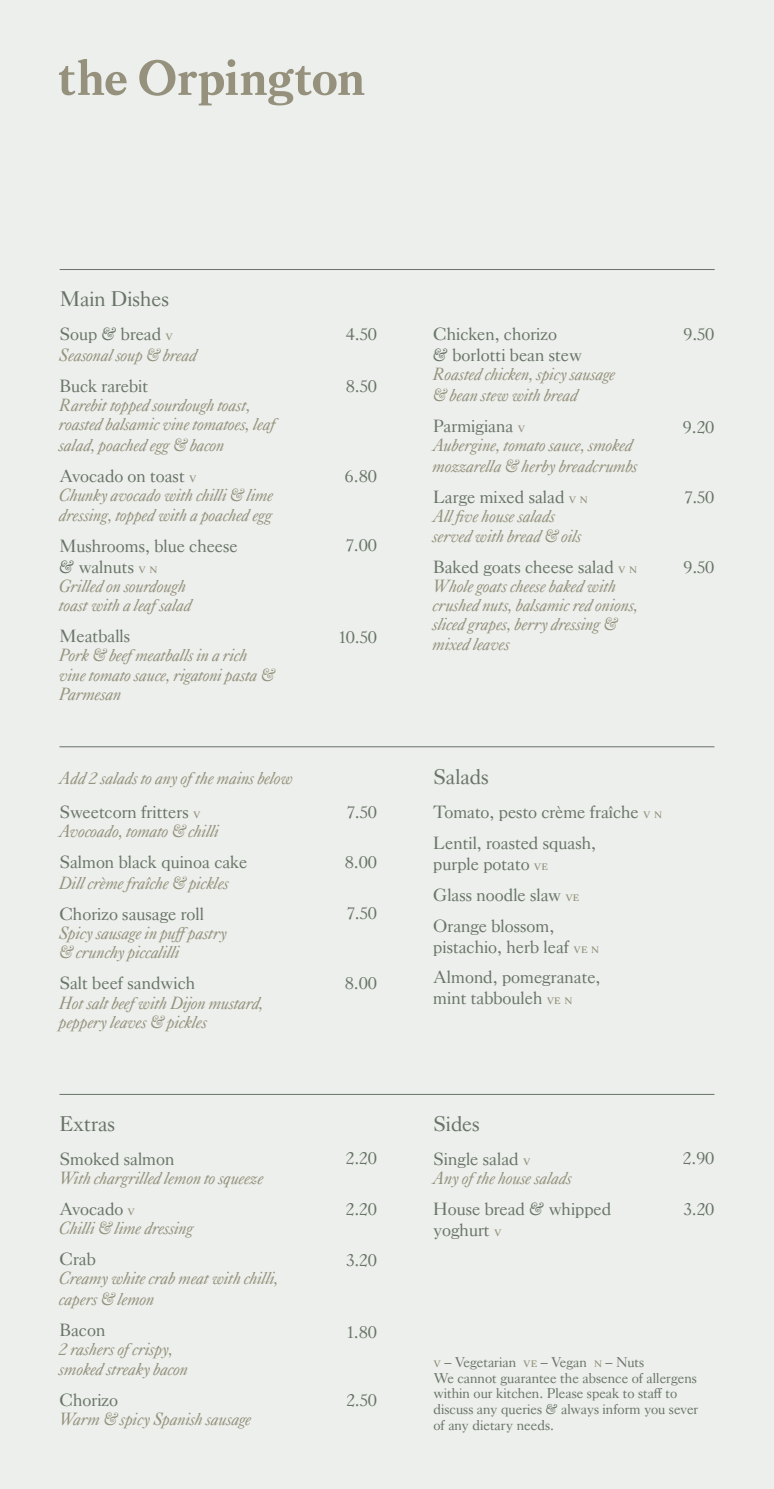
<style>
.page{position:relative;width:774px;height:1489px;background:#fff}
.page>*{position:absolute;margin:0;border:0;box-sizing:border-box;transform-origin:0 0}
.t1{font:21px "Kings Caslon Display Trial";color:#697468}
.t2{font:italic 17.5px/19.2px "Kings Caslon Display Trial";color:#95917d}
.t3{font:17.5px/31px "Kings Caslon Display Trial";color:#697468}
.t4{font:14px/15.8px "Kings Caslon Display Trial";color:#697468}
.s1{font-style:normal;color:#697468}
.s2{font-style:normal;font-size:14px}
.s3{font-size:14px;color:#95917d}
.s4{color:#95917d}
</style>
<div class="page">
<div style="left:0;top:0;width:774px;height:1488px;background:#ecefeb"></div>
<svg style="left:60px;top:60px;width:67px;height:35px"></svg>
<svg style="left:139px;top:60px;width:225px;height:45px"></svg>
<hr style="left:59px;top:1093px;width:655px;height:1px;background:#697468">
<hr style="left:59px;top:746px;width:655px;height:1px;background:#697468">
<hr style="left:60px;top:269px;width:655px;height:1px;background:#697468">
<p class="t1" style="left:60px;top:287px;width:111px">Main Dishes</p>
<p class="t2" style="left:60px;top:323px;width:139px;line-height:21px"><span class="s1">Soup &amp; bread</span> <span class="s2">v<br></span>Seasonal soup &amp; bread</p>
<p class="t3" style="left:60px;top:370px;width:90px">Buck rarebit</p>
<p class="t2" style="left:60px;top:395px;width:218px">Rarebit topped sourdough toast, roasted balsamic vine tomatoes, leaf</p>
<p class="t2" style="left:60px;top:430px;width:167px;line-height:31px">salad, poached egg &amp; bacon<br><span class="s1">Avocado on toast</span> <span class="s2">v</span></p>
<p class="t2" style="left:60px;top:486px;width:216px">Chunky avocado with chilli &amp; lime dressing, topped with a poached egg</p>
<p class="t3" style="left:60px;top:535px;width:180px;line-height:21px">Mushrooms, blue cheese &amp; walnuts <span class="s3">v n</span></p>
<p class="t2" style="left:60px;top:576px;width:134px">Grilled on sourdough toast with a leaf salad</p>
<p class="t3" style="left:60px;top:621px;width:72px">Meatballs</p>
<p class="t2" style="left:60px;top:646px;width:217px">Pork &amp; beef meatballs in a rich vine tomato sauce, rigatoni pasta &amp;<br>Parmesan</p>
<p class="t2" style="left:60px;top:768px;width:235px">Add 2 salads to any of the mains below</p>
<p class="t2" style="left:60px;top:802px;width:161px"><span class="s1">Sweetcorn fritters</span> <span class="s2">v<br></span>Avocoado, tomato &amp; chilli</p>
<p class="t3" style="left:60px;top:846px;width:189px">Salmon black quinoa cake</p>
<p class="t2" style="left:60px;top:873px;width:171px">Dill crème fraîche &amp; pickles</p>
<p class="t3" style="left:60px;top:898px;width:146px">Chorizo sausage roll</p>
<p class="t2" style="left:60px;top:923px;width:169px">Spicy sausage in puffpastry &amp; crunchy piccalilli</p>
<p class="t3" style="left:60px;top:968px;width:137px">Salt beef sandwich</p>
<p class="t2" style="left:60px;top:993px;width:206px">Hot salt beef with Dijon mustard, peppery leaves &amp; pickles</p>
<p class="t1" style="left:60px;top:1111px;width:57px">Extras</p>
<p class="t3" style="left:60px;top:1143px;width:116px">Smoked salmon</p>
<p class="t2" style="left:60px;top:1162px;width:206px;line-height:31px">With chargrilled lemon to squeeze<br><span class="s1">Avocado</span> <span class="s2">v</span></p>
<p class="t2" style="left:60px;top:1218px;width:136px">Chilli &amp; lime dressing</p>
<p class="t3" style="left:60px;top:1243px;width:38px">Crab</p>
<p class="t2" style="left:60px;top:1267px;width:221px;line-height:21px">Creamy white crab meat with chilli, capers &amp; lemon</p>
<p class="t3" style="left:60px;top:1314px;width:47px">Bacon</p>
<p class="t2" style="left:60px;top:1339px;width:130px">2 rashers of crispy, smoked streaky bacon</p>
<p class="t3" style="left:60px;top:1384px;width:60px">Chorizo</p>
<p class="t2" style="left:60px;top:1409px;width:194px">Warm &amp; spicy Spanish sausage</p>
<p class="t3" style="left:346px;top:319px;width:33px">4.50</p>
<p class="t3" style="left:346px;top:371px;width:33px">8.50</p>
<p class="t3" style="left:345px;top:461px;width:34px">6.80</p>
<p class="t3" style="left:346px;top:530px;width:32px">7.00</p>
<p class="t3" style="left:339px;top:621px;width:40px">10.50</p>
<p class="t3" style="left:347px;top:796px;width:31px">7.50</p>
<p class="t3" style="left:345px;top:847px;width:34px">8.00</p>
<p class="t3" style="left:347px;top:898px;width:31px">7.50</p>
<p class="t3" style="left:345px;top:968px;width:34px">8.00</p>
<p class="t3" style="left:346px;top:1143px;width:33px">2.20</p>
<p class="t3" style="left:346px;top:1193px;width:33px">2.20</p>
<p class="t3" style="left:346px;top:1244px;width:32px">3.20</p>
<p class="t3" style="left:347px;top:1316px;width:32px">1.80</p>
<p class="t3" style="left:346px;top:1384px;width:32px">2.50</p>
<p class="t3" style="left:433px;top:323px;width:150px;line-height:21px">Chicken, chorizo<br>&amp; borlotti bean stew</p>
<p class="t2" style="left:433px;top:364px;width:184px;line-height:21px">Roasted chicken, spicy sausage &amp; bean stew with bread</p>
<p class="t2" style="left:433px;top:416px;width:201px"><span class="s1">Parmigiana</span> <span class="s2">v<br></span>Aubergine, tomato sauce, smoked</p>
<p class="t2" style="left:433px;top:451px;width:206px;line-height:31px">mozzarella &amp; herby breadcrumbs<br><span class="s1">Large mixed salad</span> <span class="s2">v n</span></p>
<p class="t2" style="left:433px;top:507px;width:150px">All five house salads served with bread &amp; oils</p>
<p class="t2" style="left:433px;top:557px;width:207px"><span class="s1">Baked goats cheese salad</span> <span class="s2">v n<br></span>Whole goats cheese baked with crushed nuts, balsamic red onions, sliced grapes, berry dressing &amp; mixed leaves</p>
<p class="t3" style="left:683px;top:319px;width:32px">9.50</p>
<p class="t3" style="left:683px;top:411px;width:33px">9.20</p>
<p class="t3" style="left:685px;top:482px;width:31px">7.50</p>
<p class="t3" style="left:683px;top:551px;width:32px">9.50</p>
<p class="t1" style="left:433px;top:765px;width:57px">Salads</p>
<p class="t3" style="left:433px;top:796px;width:230px">Tomato, pesto crème fraîche <span class="s3">v n<br></span>Lentil, roasted squash,</p>
<p class="t3" style="left:433px;top:848px;width:148px">purple potato <span class="s3">ve<br></span>Glass noodle slaw <span class="s3">ve<br></span>Orange blossom,</p>
<p class="t3" style="left:433px;top:931px;width:169px">pistachio, herb leaf <span class="s3">ve n<br></span>Almond, pomegranate,</p>
<p class="t3" style="left:433px;top:983px;width:141px">mint tabbouleh <span class="s3">ve n</span></p>
<p class="t1" style="left:433px;top:1111px;width:48px">Sides</p>
<p class="t2" style="left:433px;top:1149px;width:140px"><span class="s1">Single salad</span> <span class="s2">v<br></span>Any of the house salads</p>
<p class="t3" style="left:433px;top:1198px;width:179px;line-height:21px">House bread &amp; whipped yoghurt <span class="s3">v</span></p>
<p class="t3" style="left:683px;top:1143px;width:33px">2.90</p>
<p class="t3" style="left:684px;top:1193px;width:32px">3.20</p>
<p class="t4" style="left:433px;top:1354px;width:266px"><span class="s4">v</span> – Vegetarian <span class="s4">ve</span> – Vegan <span class="s4">n</span> – Nuts<br>We cannot guarantee the absence of allergens within our kitchen. Please speak to staff to discuss any queries &amp; always inform you sever of any dietary needs.</p>
</div>
